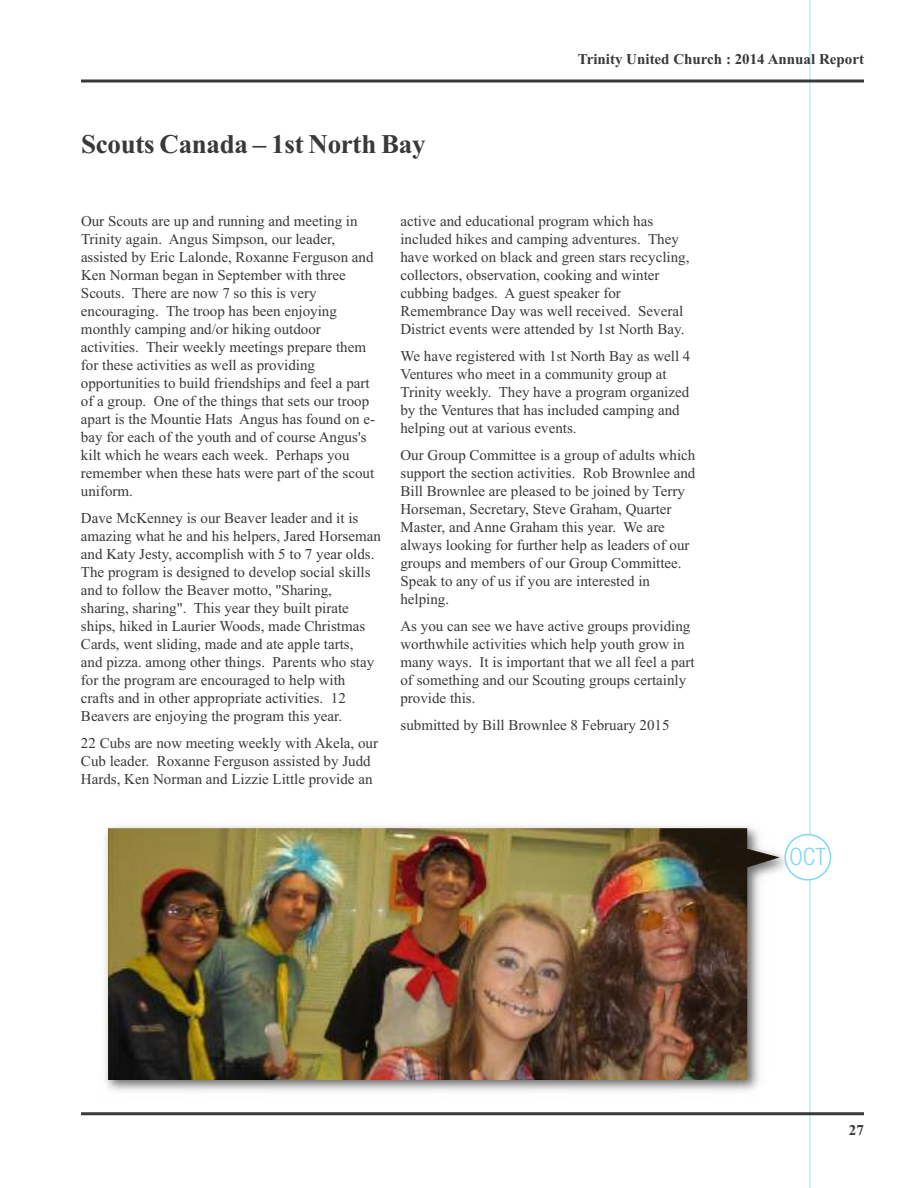
<style>
.page{position:relative;width:918px;height:1188px;background:#fff}
.page>*{position:absolute;margin:0;border:0;box-sizing:border-box;transform-origin:0 0}
.t1{font:700 27px "Times New Roman";letter-spacing:-.01em;color:#39383a}
.t2{font:300 condensed 24px "Helvetica Neue LT Std";color:#80d7f6}
.t3{font:15px/18px "Times New Roman";color:#39383a}
.t4{font:700 15px "Times New Roman";color:#39383a}
</style>
<div class="page">
<hr style="left:809px;top:0;width:2px;height:1188px;background:#bfebfa">
<hr style="left:81px;top:1112px;width:783px;height:3px;background:#39383a">
<hr style="left:81px;top:80px;width:783px;height:2px;background:#39383a">
<img style="left:108px;top:828px;width:672px;height:252px">
<svg style="left:784px;top:834px;width:47px;height:47px"></svg>
<h1 class="t1" style="left:81px;top:128px;width:346px">Scouts Canada – 1st North Bay</h1>
<p class="t4" style="left:578px;top:50px;width:288px">Trinity United Church : 2014 Annual Report</p>
<p class="t3" style="left:81px;top:212px;width:296px">Our Scouts are up and running and meeting in Trinity again. Angus Simpson, our leader, assisted by Eric Lalonde, Roxanne Ferguson and Ken Norman began in September with three Scouts. There are now 7 so this is very encouraging. The troop has been enjoying monthly camping and/or hiking outdoor activities. Their weekly meetings prepare them for these activities as well as providing opportunities to build friendships and feel a part of a group. One of the things that sets our troop apart is the Mountie Hats Angus has found on e&shy;bay for each of the youth and of course Angus's kilt which he wears each week. Perhaps you remember when these hats were part of the scout uniform.</p>
<p class="t3" style="left:81px;top:509px;width:301px">Dave McKenney is our Beaver leader and it is amazing what he and his helpers, Jared Horseman and Katy Jesty, accomplish with 5 to 7 year olds.<br>The program is designed to develop social skills and to follow the Beaver motto, "Sharing, sharing, sharing". This year they built pirate ships, hiked in Laurier Woods, made Christmas Cards, went sliding, made and ate apple tarts,<br>and pizza. among other things. Parents who stay for the program are encouraged to help with crafts and in other appropriate activities. 12<br>Beavers are enjoying the program this year.</p>
<p class="t3" style="left:81px;top:734px;width:299px">22 Cubs are now meeting weekly with Akela, our<br>Cub leader. Roxanne Ferguson assisted by Judd<br>Hards, Ken Norman and Lizzie Little provide an</p>
<p class="t3" style="left:400px;top:212px;width:291px">active and educational program which has included hikes and camping adventures. They have worked on black and green stars recycling, collectors, observation, cooking and winter cubbing badges. A guest speaker for Remembrance Day was well received. Several District events were attended by 1st North Bay.</p>
<p class="t3" style="left:400px;top:347px;width:291px">We have registered with 1st North Bay as well 4<br>Ventures who meet in a community group at Trinity weekly. They have a program organized by the Ventures that has included camping and helping out at various events.</p>
<p class="t3" style="left:400px;top:446px;width:296px">Our Group Committee is a group of adults which support the section activities. Rob Brownlee and Bill Brownlee are pleased to be joined by Terry Horseman, Secretary, Steve Graham, Quarter Master, and Anne Graham this year. We are always looking for further help as leaders of our groups and members of our Group Committee.<br>Speak to any of us if you are interested in helping.</p>
<p class="t3" style="left:400px;top:617px;width:296px">As you can see we have active groups providing worthwhile activities which help youth grow in many ways. It is important that we all feel a part of something and our Scouting groups certainly provide this.</p>
<p class="t3" style="left:400px;top:716px;width:271px">submitted by Bill Brownlee 8 February 2015</p>
<h2 class="t2" style="left:790px;top:848px;width:38px">OCT</h2>
<p class="t4" style="left:849px;top:1121px;width:16px">27</p>
</div>
